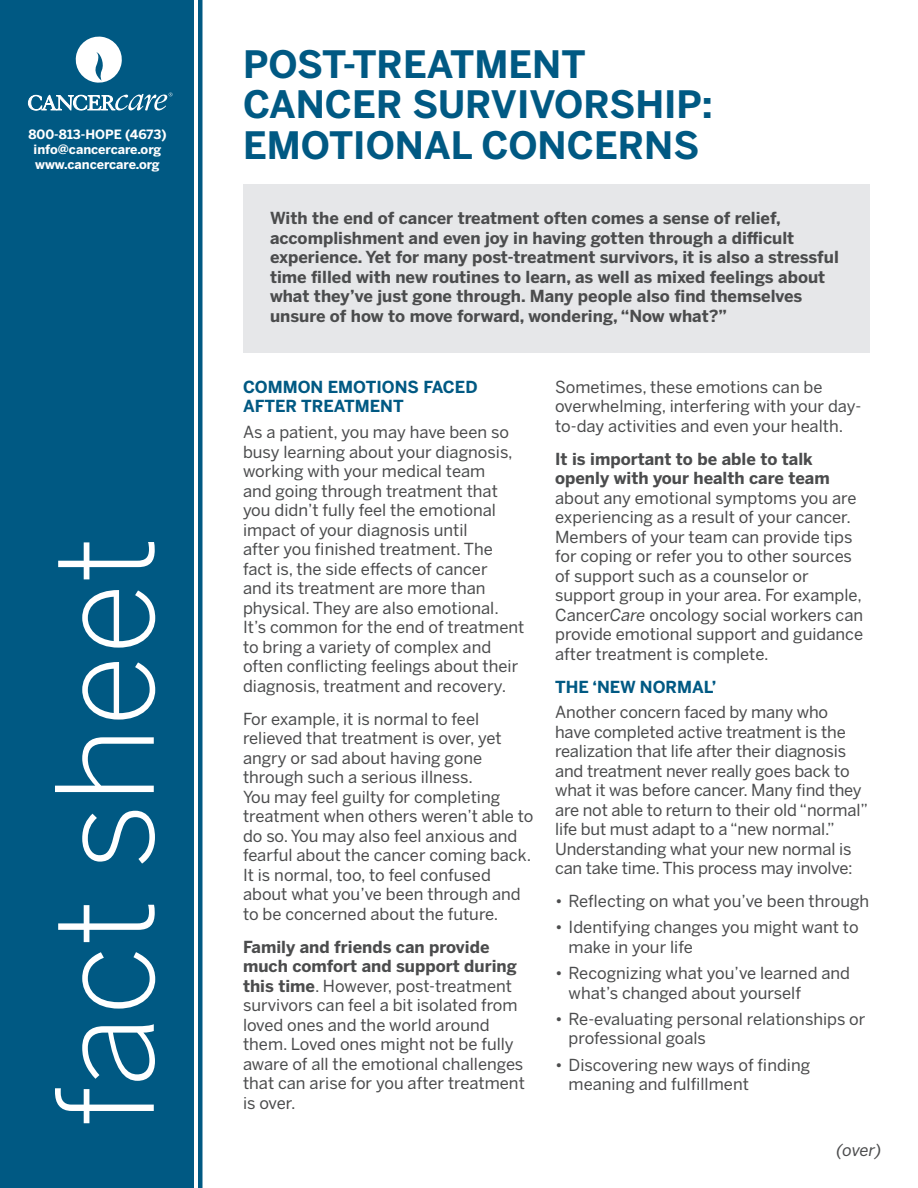
<style>
.page{position:relative;width:918px;height:1188px;background:#fff}
.page>*{position:absolute;margin:0;border:0;box-sizing:border-box;transform-origin:0 0}
.t1{font:300 133.5px "Benton Sans";color:#fff}
.t2{font:700 37.5px/40.5px "Benton Sans";color:#005983}
.Leadder{font:16.5px/19.5px "Benton Sans";color:#4b4c4d}
.Main_Intro{font:700 16.5px/19.5px "Benton Sans";color:#4b4c4d}
.Leadder-2{font:700 16.5px/19.5px "Benton Sans";color:#005983}
.Leadder-3{font:italic 16.5px "Benton Sans";color:#4b4c4d}
.t3{font:700 12.75px "Benton Sans";color:#fff}
.s1{font-weight:700}
.s2{font-style:italic}
</style>
<div class="page">
<div style="left:0;top:0;width:193px;height:1188px;background:#005983"></div>
<hr style="left:198px;top:0;width:4px;height:1188px;background:#005983">
<svg style="left:75px;top:36px;width:47px;height:47px"></svg>
<svg style="left:28px;top:93px;width:144px;height:17px"></svg>
<div style="left:243px;top:184px;width:626px;height:168px;background:#e6e7e9"></div>
<p class="t3" style="left:28px;top:127px;width:140px">800-813-HOPE (4673)</p>
<p class="t3" style="left:34px;top:142px;width:129px">info@cancercare.org</p>
<p class="t3" style="left:35px;top:157px;width:126px">www.cancercare.org</p>
<p class="t1" style="left:27px;top:1127px;width:592px;rotate:-90deg">fact sheet</p>
<p class="t2" style="left:243px;top:43px;width:471px">POST-TREATMENT<br>CANCER SURVIVORSHIP:<br>EMOTIONAL CONCERNS</p>
<p class="Main_Intro" style="left:270px;top:208px;width:570px">With the end of cancer treatment often comes a sense of relief, accomplishment and even joy in having gotten through a difficult experience. Yet for many post-treatment survivors, it is also a stressful time filled with new routines to learn, as well as mixed feelings about what they’ve just gone through. Many people also find themselves unsure of how to move forward, wondering, “Now what?”</p>
<p class="Leadder-2" style="left:243px;top:377px;width:236px">COMMON EMOTIONS FACED<br>AFTER TREATMENT</p>
<p class="Leadder" style="left:243px;top:422px;width:283px">As a patient, you may have been so busy learning about your diagnosis, working with your medical team<br>and going through treatment that you didn’t fully feel the emotional impact of your diagnosis until<br>after you finished treatment. The fact is, the side effects of cancer<br>and its treatment are more than physical. They are also emotional.<br>It’s common for the end of treatment to bring a variety of complex and often conflicting feelings about their diagnosis, treatment and recovery.</p>
<p class="Leadder" style="left:243px;top:709px;width:292px">For example, it is normal to feel relieved that treatment is over, yet angry or sad about having gone through such a serious illness.<br>You may feel guilty for completing treatment when others weren’t able to do so. You may also feel anxious and fearful about the cancer coming back.<br>It is normal, too, to feel confused about what you’ve been through and to be concerned about the future.</p>
<p class="Leadder" style="left:243px;top:937px;width:283px"><span class="s1">Family and friends can provide much comfort and support during this time</span>. However, post-treatment survivors can feel a bit isolated from loved ones and the world around them. Loved ones might not be fully aware of all the emotional challenges that can arise for you after treatment is over.</p>
<p class="Leadder" style="left:555px;top:377px;width:308px">Sometimes, these emotions can be overwhelming, interfering with your day&shy;to-day activities and even your health.</p>
<p class="Leadder" style="left:555px;top:449px;width:310px"><span class="s1">It is important to be able to talk openly with your health care team </span>about any emotional symptoms you are experiencing as a result of your cancer.<br>Members of your team can provide tips for coping or refer you to other sources of support such as a counselor or support group in your area. For example, Cancer<span class="s2">Care</span> oncology social workers can provide emotional support and guidance after treatment is complete.</p>
<p class="Leadder-2" style="left:555px;top:677px;width:163px">THE ‘NEW NORMAL’</p>
<p class="Leadder" style="left:555px;top:702px;width:314px">Another concern faced by many who<br>have completed active treatment is the realization that life after their diagnosis and treatment never really goes back to what it was before cancer. Many find they are not able to return to their old “normal” life but must adapt to a “new normal.” Understanding what your new normal is can take time. This process may involve:</p>
<p class="Leadder" style="left:555px;top:891px;width:316px">• Reflecting on what you’ve been through</p>
<p class="Leadder" style="left:569px;top:917px;width:292px;text-indent:-14px">• Identifying changes you might want to make in your life</p>
<p class="Leadder" style="left:569px;top:963px;width:283px;text-indent:-14px">• Recognizing what you’ve learned and what’s changed about yourself</p>
<p class="Leadder" style="left:569px;top:1009px;width:298px;text-indent:-14px">• Re-evaluating personal relationships or professional goals</p>
<p class="Leadder" style="left:569px;top:1055px;width:243px;text-indent:-14px">• Discovering new ways of finding meaning and fulfillment</p>
<p class="Leadder-3" style="left:836px;top:1140px;width:47px">(over)</p>
</div>
